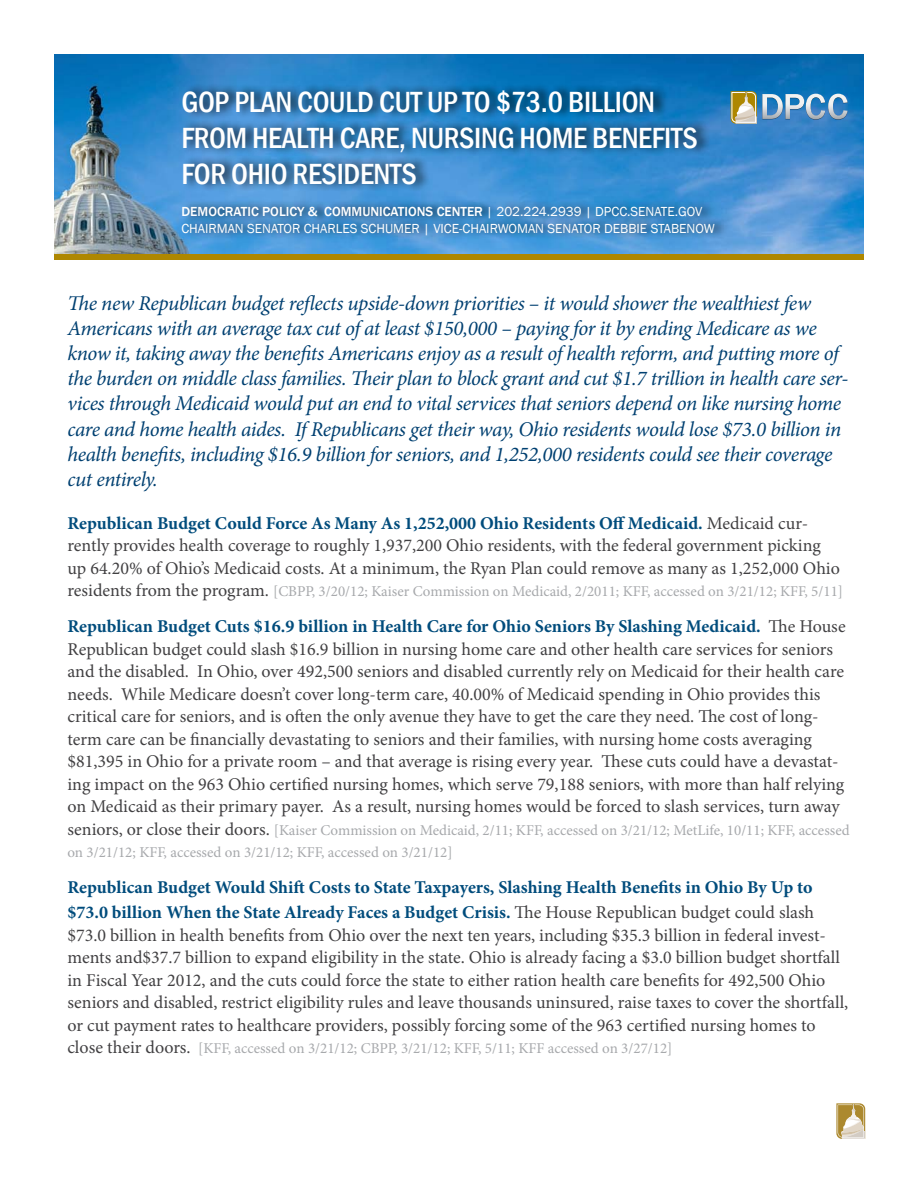
<style>
.page{position:relative;width:918px;height:1188px;background:#fff}
.page>*{position:absolute;margin:0;border:0;box-sizing:border-box;transform-origin:0 0}
.t1{font:500 condensed 30px/36px "Franklin Gothic";letter-spacing:-.01em;color:#fff}
.t2{font:italic 21px/25.2px "Minion Pro";letter-spacing:-.02em;color:#004071}
.t3{font:18px/22.5px "Minion Pro";color:#414042}
.t4{font:700 18px/25.2px "Minion Pro";color:#004c7c}
.t5{font:15px/22.5px "Minion Pro";color:#a7a9ac}
.t6{font:13.5px/16.2px "Franklin Gothic";color:#fff}
.s1{font-weight:500}
.s2{font-weight:700;color:#004c7c}
.s3{font-size:18px;color:#414042}
.s4{font-weight:400;color:#414042}
</style>
<div class="page">
<svg style="left:836px;top:1103px;width:30px;height:36px"></svg>
<img style="left:54px;top:54px;width:810px;height:201px">
<div style="left:181px;top:83px;width:548px;height:159px;background:#000;opacity:.75"></div>
<div style="left:54px;top:255px;width:810px;height:5px;background:#ae8700"></div>
<svg style="left:731px;top:91px;width:117px;height:33px;background:#769fb5"></svg>
<svg style="left:695px;top:207px;width:7px;height:9px"></svg>
<h1 class="t1" style="left:181px;top:84px;width:518px">GOP PLAN COULD CUT UP TO $73.0 BILLION<br>FROM HEALTH CARE, NURSING HOME BENEFITS<br>FOR OHIO RESIDENTS</h1>
<p class="t6" style="left:181px;top:204px;width:535px"><span class="s1">DEMOCRATIC POLICY &amp; COMMUNICATIONS CENTER</span> | 202.224.2939 | DPCC.SENATE.GOV<br>CHAIRMAN SENATOR CHARLES SCHUMER | VICE-CHAIRWOMAN SENATOR DEBBIE STABENOW</p>
<p class="t2" style="left:68px;top:290px;width:783px">The new Republican budget reflects upside-down priorities – it would shower the wealthiest few Americans with an average tax cut of at least $150,000 – paying for it by ending Medicare as we know it, taking away the benefits Americans enjoy as a result of health reform, and putting more of the burden on middle class families. Their plan to block grant and cut $1.7 trillion in health care ser&shy;vices through Medicaid would put an end to vital services that seniors depend on like nursing home care and home health aides. If Republicans get their way, Ohio residents would lose $73.0 billion in health benefits, including $16.9 billion for seniors, and 1,252,000 residents could see their coverage cut entirely.</p>
<p class="t3" style="left:68px;top:512px;width:774px"><span class="s2">Republican Budget Could Force As Many As 1,252,000 Ohio Residents Off Medicaid.</span> Medicaid cur&shy;rently provides health coverage to roughly 1,937,200 Ohio residents, with the federal government picking up 64.20% of Ohio’s Medicaid costs. At a minimum, the Ryan Plan could remove as many as 1,252,000 Ohio</p>
<p class="t5" style="left:68px;top:580px;width:777px"><span class="s3">residents from the program.</span> [CBPP, 3/20/12; Kaiser Commission on Medicaid, 2/2011; KFF, accessed on 3/21/12; KFF, 5/11]</p>
<p class="t3" style="left:68px;top:615px;width:780px"><span class="s2">Republican Budget Cuts $16.9 billion in Health Care for Ohio Seniors By Slashing Medicaid.</span> The House Republican budget could slash $16.9 billion in nursing home care and other health care services for seniors and the disabled. In Ohio, over 492,500 seniors and disabled currently rely on Medicaid for their health care needs. While Medicare doesn’t cover long-term care, 40.00% of Medicaid spending in Ohio provides this critical care for seniors, and is often the only avenue they have to get the care they need. The cost of long&shy;term care can be financially devastating to seniors and their families, with nursing home costs averaging $81,395 in Ohio for a private room – and that average is rising every year. These cuts could have a devastat&shy;ing impact on the 963 Ohio certified nursing homes, which serve 79,188 seniors, with more than half relying on Medicaid as their primary payer. As a result, nursing homes would be forced to slash services, turn away</p>
<p class="t5" style="left:68px;top:819px;width:784px"><span class="s3">seniors, or close their doors.</span> [Kaiser Commission on Medicaid, 2/11; KFF, accessed on 3/21/12; MetLife, 10/11; KFF, accessed on 3/21/12; KFF, accessed on 3/21/12; KFF, accessed on 3/21/12]</p>
<p class="t4" style="left:68px;top:875px;width:748px">Republican Budget Would Shift Costs to State Taxpayers, Slashing Health Benefits in Ohio By Up to $73.0 billion When the State Already Faces a Budget Crisis. <span class="s4">The House Republican budget could slash</span></p>
<p class="t3" style="left:67px;top:924px;width:782px">$73.0 billion in health benefits from Ohio over the next ten years, including $35.3 billion in federal invest&shy;ments and$37.7 billion to expand eligibility in the state. Ohio is already facing a $3.0 billion budget shortfall in Fiscal Year 2012, and the cuts could force the state to either ration health care benefits for 492,500 Ohio seniors and disabled, restrict eligibility rules and leave thousands uninsured, raise taxes to cover the shortfall, or cut payment rates to healthcare providers, possibly forcing some of the 963 certified nursing homes to</p>
<p class="t5" style="left:67px;top:1037px;width:606px"><span class="s3">close their doors.</span> [KFF, accessed on 3/21/12; CBPP, 3/21/12; KFF, 5/11; KFF accessed on 3/27/12]</p>
</div>
